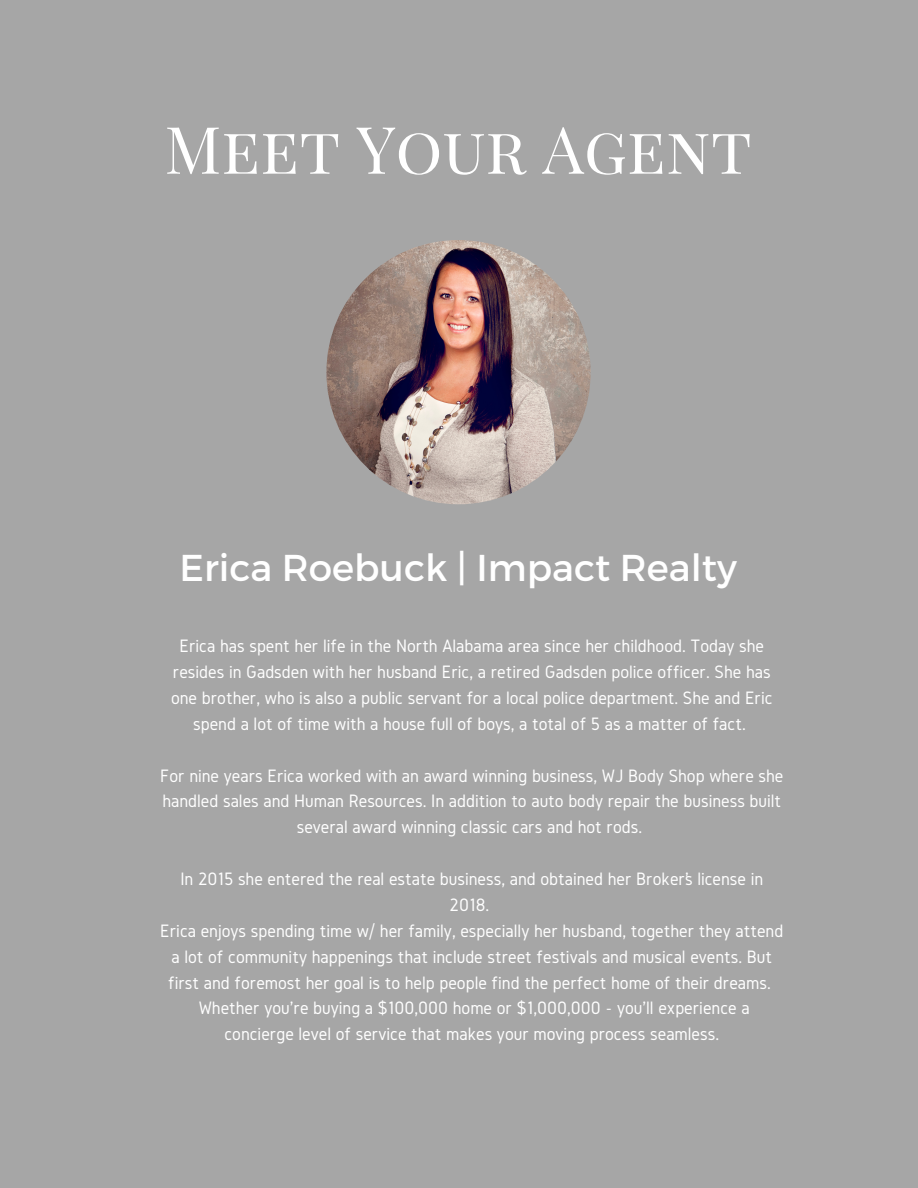
<style>
.page{position:relative;width:918px;height:1188px;background:#a6a6a6}
.page>*{position:absolute;margin:0;border:0;box-sizing:border-box;transform-origin:0 0}
.t1{font:65.4px "Playfair Display SC";color:#fff}
.t2{font:37.35px "Montserrat";color:#fff}
.t3{font:18.75px/25.8px "Gidole";color:#fff;text-align:center}
</style>
<div class="page">
<img style="left:326px;top:240px;width:265px;height:264px;border-radius:50%">
<p class="t1" style="left:165px;top:103px;width:589px">Meet Your Agent</p>
<p class="t2" style="left:180px;top:543px;width:559px">Erica Roebuck | Impact Realty</p>
<p class="t3" style="left:171px;top:633px;width:603px">Erica has spent her life in the North Alabama area since her childhood. Today she resides in Gadsden with her husband Eric, a retired Gadsden police officer. She has one brother, who is also a public servant for a local police department. She and Eric spend a lot of time with a house full of boys, a total of 5 as a matter of fact.</p>
<p class="t3" style="left:160px;top:762px;width:625px">For nine years Erica worked with an award winning business, WJ Body Shop where she handled sales and Human Resources. In addition to auto body repair the business built several award winning classic cars and hot rods.</p>
<p class="t3" style="left:180px;top:866px;width:584px">In 2015 she entered the real estate business, and obtained her Broker’s license in<br>2018.</p>
<p class="t3" style="left:160px;top:917px;width:625px">Erica enjoys spending time w/ her family, especially her husband, together they attend a lot of community happenings that include street festivals and musical events. But first and foremost her goal is to help people find the perfect home of their dreams.<br>Whether you're buying a $100,000 home or $1,000,000 - you'll experience a concierge level of service that makes your moving process seamless.</p>
</div>
